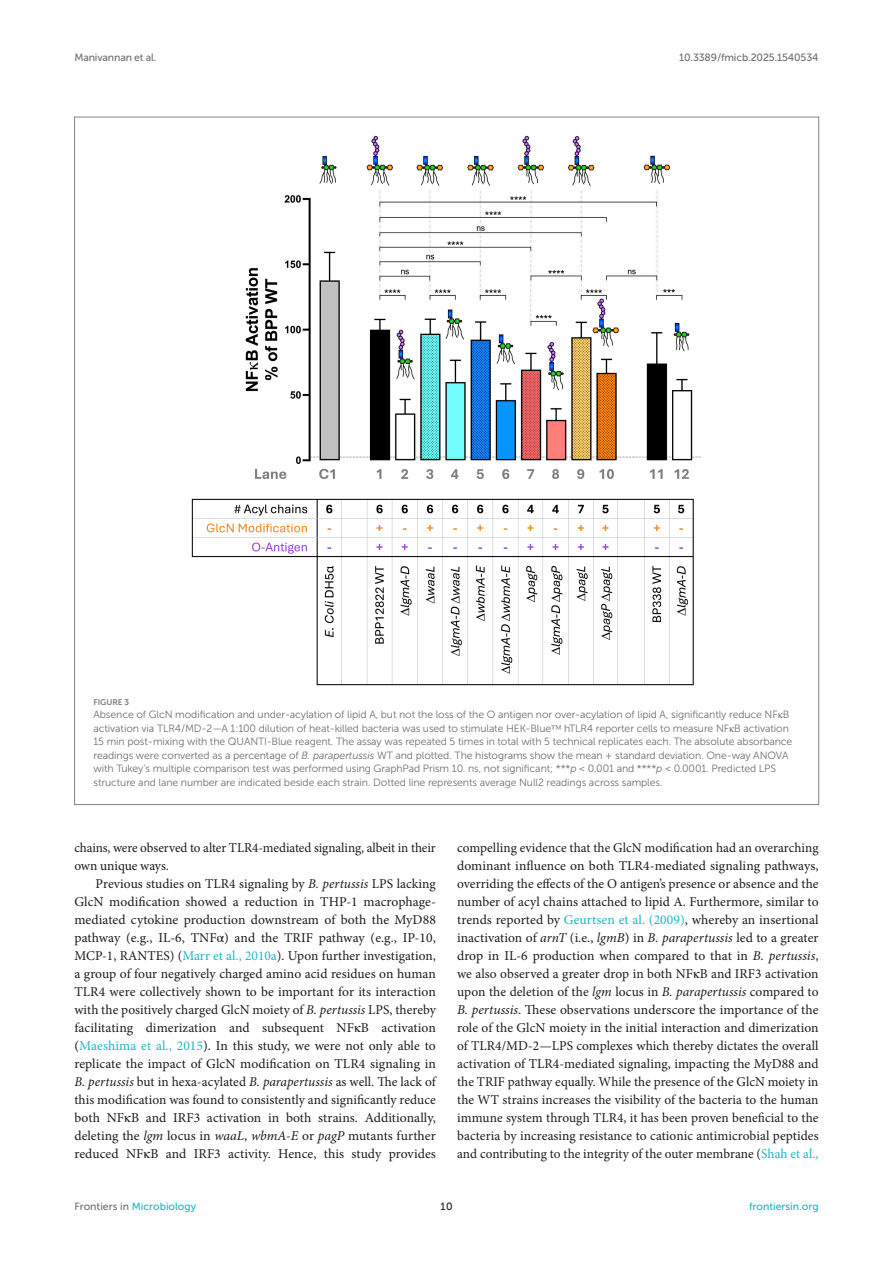
<style>
.page{position:relative;width:893px;height:1263px;background:#fff}
.page>*{position:absolute;margin:0;border:0;box-sizing:border-box;transform-origin:0 0}
.TEXT{font:13.5px/18px "Minion Pro";color:#1b1c1b;text-align:justify}
.FIG_LEG{font:10.5px/13.5px "Museo Sans 300";letter-spacing:-.01em;color:#706f70}
.t1{font:10.5px "Museo Sans 500";letter-spacing:-.015em;color:#706f70}
.t2{font:10.5px "Museo Sans 500";color:#1db5c3}
.t3{font:10.5px "Museo Sans 500";color:#1b1c1b}
.FIG_HD{font:8.25px "Museo Sans 700";letter-spacing:-.01em;color:#7e7f7f}
.s1{font-family:"STIX General"}
.s2{font-family:"STIX"}
.s3{font-style:italic}
.s4{color:#1db5c3}
.s5{color:#706f70}
</style>
<div class="page">
<img style="left:192px;top:136px;width:509px;height:550px">
<p class="t1" style="left:74px;top:51px;width:84px">Manivannan et al.</p>
<p class="t1" style="left:679px;top:51px;width:141px">10.3389/fmicb.2025.1540534</p>
<p class="FIG_HD" style="left:94px;top:697px;width:37px">FIGURE 3</p>
<p class="FIG_LEG" style="left:94px;top:708px;width:700px">Absence of GlcN modification and under-acylation of lipid A, but not the loss of the O antigen nor over-acylation of lipid A, significantly reduce NF<span class="s1">κ</span>B activation via TLR4/MD-2—A 1:100 dilution of heat-killed bacteria was used to stimulate HEK-Blue<span class="s2">™</span> hTLR4 reporter cells to measure NF<span class="s1">κ</span>B activation 15 min post-mixing with the QUANTI-Blue reagent. The assay was repeated 5 times in total with 5 technical replicates each. The absolute absorbance readings were converted as a percentage of <span class="s3">B. parapertussis</span> WT and plotted. The histograms show the mean + standard deviation. One-way ANOVA with Tukey’s multiple comparison test was performed using GraphPad Prism 10. ns, not significant; ***<span class="s3">p</span> &lt; 0.001 and ****<span class="s3">p</span> &lt; 0.0001. Predicted LPS structure and lane number are indicated beside each strain. Dotted line represents average Null2 readings across samples.</p>
<p class="TEXT" style="left:74px;top:839px;width:363px">chains, were observed to alter TLR4-mediated signaling, albeit in their own unique ways.</p>
<p class="TEXT" style="left:74px;top:875px;width:363px;text-indent:21px">Previous studies on TLR4 signaling by <span class="s3">B. pertussis</span> LPS lacking GlcN modification showed a reduction in THP-1 macrophage&shy;mediated cytokine production downstream of both the MyD88 pathway (e.g., IL-6, TNF<span class="s1">α</span>) and the TRIF pathway (e.g., IP-10, MCP-1, RANTES) (<span class="s4">Marr et al., 2010a</span>). Upon further investigation, a group of four negatively charged amino acid residues on human TLR4 were collectively shown to be important for its interaction with the positively charged GlcN moiety of <span class="s3">B. pertussis</span> LPS, thereby facilitating dimerization and subsequent NF<span class="s1">κ</span>B activation (<span class="s4">Maeshima et al., 2015</span>). In this study, we were not only able to replicate the impact of GlcN modification on TLR4 signaling in <span class="s3">B. pertussis</span> but in hexa-acylated <span class="s3">B. parapertussis</span> as well. The lack of this modification was found to consistently and significantly reduce both NF<span class="s1">κ</span>B and IRF3 activation in both strains. Additionally, deleting the <span class="s3">lgm</span> locus in <span class="s3">waaL</span>, <span class="s3">wbmA-E</span> or <span class="s3">pagP</span> mutants further reduced NF<span class="s1">κ</span>B and IRF3 activity. Hence, this study provides</p>
<p class="TEXT" style="left:457px;top:839px;width:363px">compelling evidence that the GlcN modification had an overarching dominant influence on both TLR4-mediated signaling pathways, overriding the effects of the O antigen’s presence or absence and the number of acyl chains attached to lipid A. Furthermore, similar to trends reported by <span class="s4">Geurtsen et al. (2009)</span>, whereby an insertional inactivation of <span class="s3">arnT</span> (i.e., <span class="s3">lgmB</span>) in <span class="s3">B. parapertussis</span> led to a greater drop in IL-6 production when compared to that in <span class="s3">B. pertussis</span>, we also observed a greater drop in both NF<span class="s1">κ</span>B and IRF3 activation upon the deletion of the <span class="s3">lgm</span> locus in <span class="s3">B. parapertussis</span> compared to <span class="s3">B. pertussis</span>. These observations underscore the importance of the role of the GlcN moiety in the initial interaction and dimerization of TLR4/MD-2—LPS complexes which thereby dictates the overall activation of TLR4-mediated signaling, impacting the MyD88 and the TRIF pathway equally. While the presence of the GlcN moiety in the WT strains increases the visibility of the bacteria to the human immune system through TLR4, it has been proven beneficial to the bacteria by increasing resistance to cationic antimicrobial peptides and contributing to the integrity of the outer membrane (<span class="s4">Shah et al.,</span></p>
<p class="t2" style="left:74px;top:1200px;width:123px"><span class="s5">Frontiers in</span> Microbiology</p>
<p class="t3" style="left:440px;top:1200px;width:14px">10</p>
<p class="t2" style="left:749px;top:1200px;width:71px">frontiersin.org</p>
</div>
